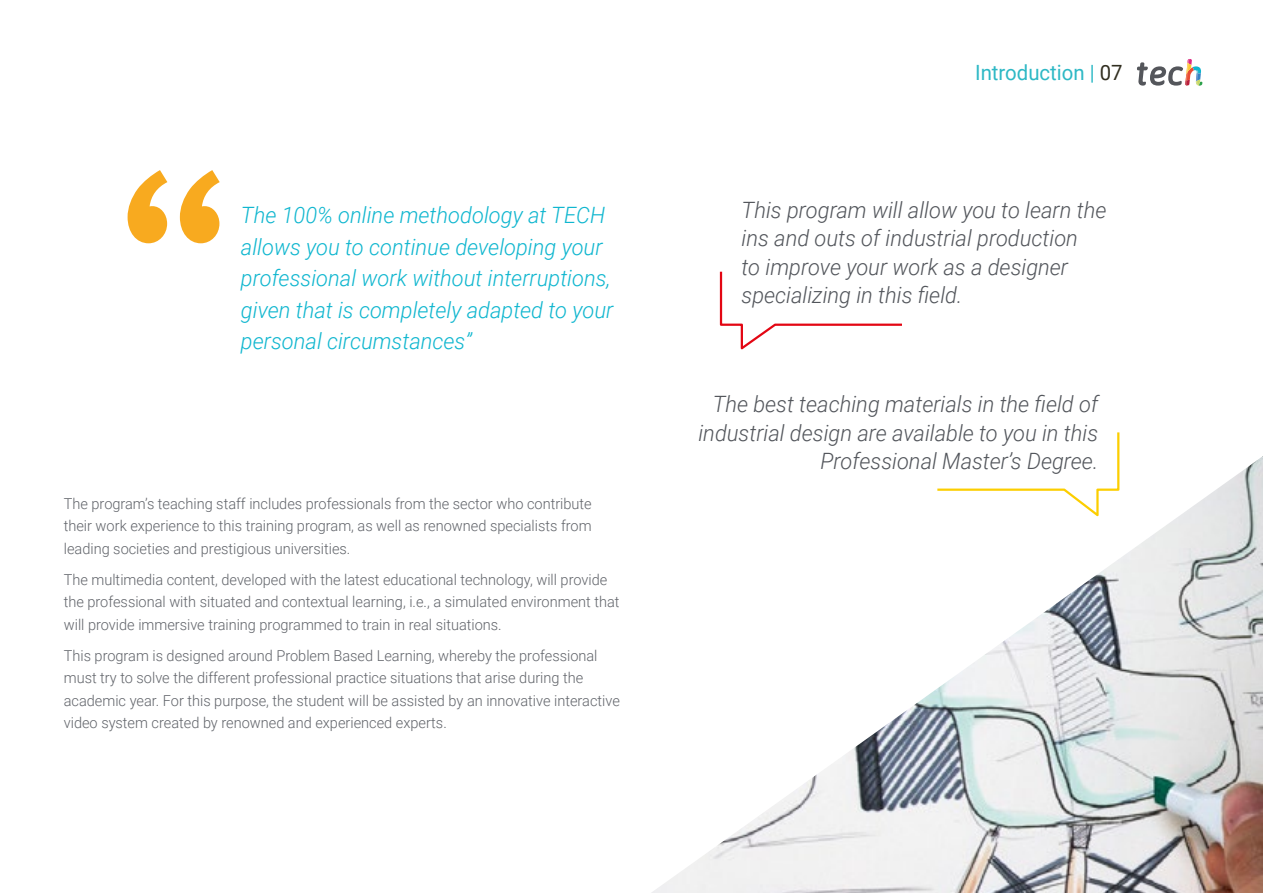
<style>
.page{position:relative;width:1263px;height:893px;background:#fff}
.page>*{position:absolute;margin:0;border:0;box-sizing:border-box;transform-origin:0 0}
.t1{font:italic 300 22.5px/28.5px "Roboto";color:#52555b;text-align:right}
.t2{font:italic 300 22.5px/31.5px "Roboto";color:#0fb6cf}
.t3{font:21px "Roboto";color:#2db8c5}
.t4{font:300 15px/22.5px "Roboto";color:#61646a}
.s1{color:#312e20}
</style>
<div class="page">
<svg style="left:128px;top:170px;width:92px;height:73px"></svg>
<img style="left:651px;top:456px;width:612px;height:437px">
<svg style="left:1137px;top:59px;width:65px;height:27px"></svg>
<svg style="left:935px;top:432px;width:185px;height:88px"></svg>
<svg style="left:719px;top:271px;width:183px;height:79px"></svg>
<h1 class="t2" style="left:241px;top:199px;width:374px">The 100% online methodology at TECH allows you to continue developing your professional work without interruptions, given that is completely adapted to your personal circumstances”</h1>
<p class="t4" style="left:64px;top:492px;width:529px;text-align:justify">The program’s teaching staff includes professionals from the sector who contribute their work experience to this training program, as well as renowned specialists from leading societies and prestigious universities.</p>
<p class="t4" style="left:64px;top:568px;width:557px">The multimedia content, developed with the latest educational technology, will provide the professional with situated and contextual learning, i.e., a simulated environment that will provide immersive training programmed to train in real situations.</p>
<p class="t4" style="left:64px;top:644px;width:558px">This program is designed around Problem Based Learning, whereby the professional must try to solve the different professional practice situations that arise during the academic year. For this purpose, the student will be assisted by an innovative interactive video system created by renowned and experienced experts.</p>
<h2 class="t3" style="left:975px;top:57px;width:149px">Introduction | <span class="s1">07</span></h2>
<h1 class="t1" style="left:742px;top:195px;width:366px;text-align:left">This program will allow you to learn the ins and outs of industrial production<br>to improve your work as a designer specializing in this field.</h1>
<h1 class="t1" style="left:698px;top:389px;width:401px">The best teaching materials in the field of industrial design are available to you in this<br>Professional Master’s Degree.</h1>
</div>
